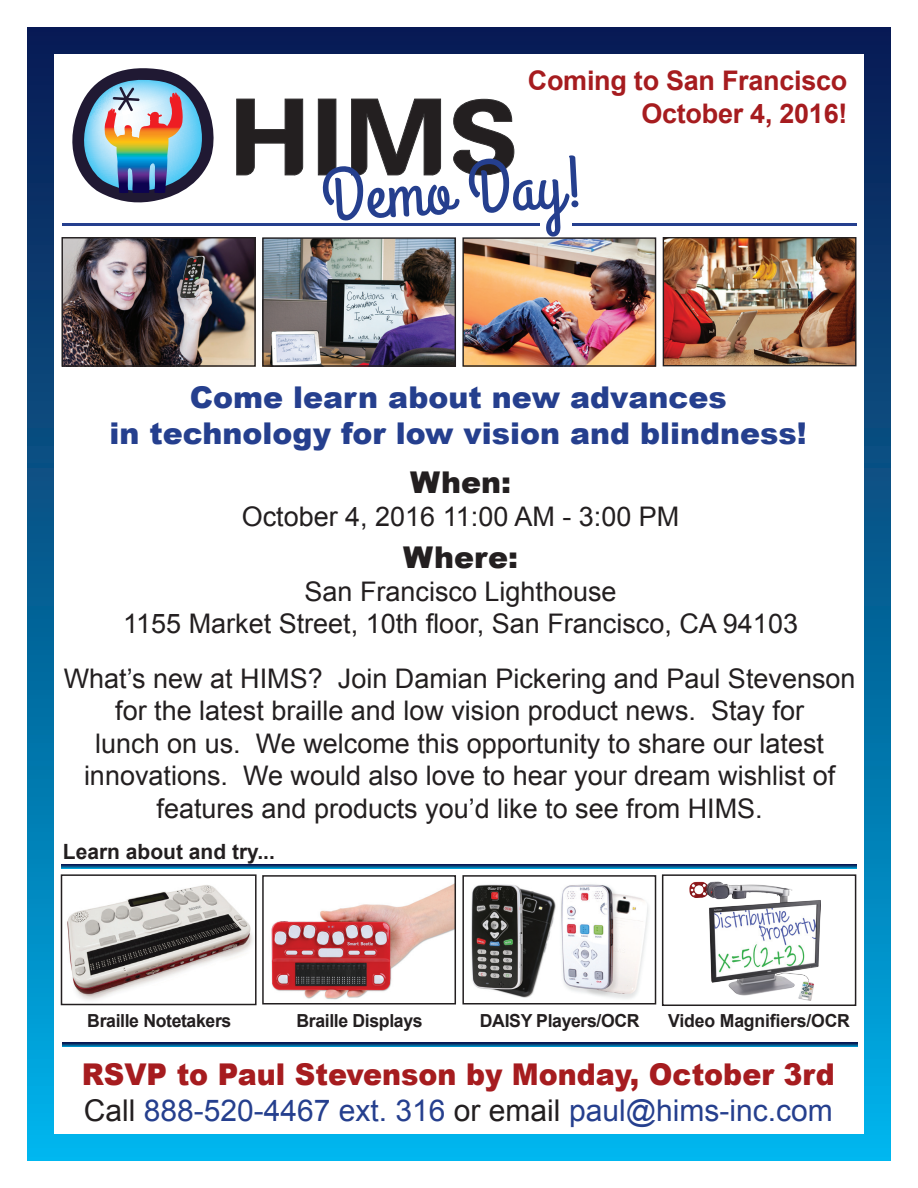
<style>
.page{position:relative;width:918px;height:1188px;background:#fff}
.page>*{position:absolute;margin:0;border:0;box-sizing:border-box;transform-origin:0 0}
.t1{font:72px "Grand Hotel";color:#253f8e}
.Headline{font:900 30px/36px "Arial";color:#a61c1f;scale:.95 1}
.Headline-2{font:900 30px/36px "Arial";color:#253f8e;text-align:center}
.Headline-3{font:900 30px "Arial";color:#231f20}
.Headline-4{font:27px/32.4px "Arial";color:#231f20;text-align:center}
.t2{font:700 27px "Arial";letter-spacing:-.01em;color:#a61c1f}
.t3{font:700 21px "Arial";color:#231f20}
.t4{font:700 18px "Arial";letter-spacing:-.02em;color:#231f20}
.s1{font-weight:400;color:#231f20}
.s2{font-weight:400;color:#253f8e}
</style>
<div class="page">
<div style="left:27px;top:27px;width:864px;height:1134px;background:linear-gradient(to bottom,#0c164c,#00afe6)"></div>
<div style="left:54px;top:54px;width:810px;height:1080px;background:#fff"></div>
<svg style="left:72px;top:68px;width:142px;height:135px"></svg>
<svg style="left:454px;top:99px;width:60px;height:76px"></svg>
<svg style="left:237px;top:99px;width:66px;height:76px"></svg>
<svg style="left:352px;top:99px;width:89px;height:76px"></svg>
<svg style="left:318px;top:99px;width:18px;height:76px"></svg>
<img style="left:63px;top:239px;width:191px;height:126px">
<div style="left:61px;top:237px;width:195px;height:130px;border:1px solid #231f20"></div>
<hr style="left:62px;top:223px;width:468px;height:2px;background:#253f8e">
<img style="left:264px;top:239px;width:190px;height:126px">
<div style="left:262px;top:237px;width:194px;height:130px;border:1px solid #231f20"></div>
<img style="left:464px;top:239px;width:190px;height:126px">
<div style="left:462px;top:237px;width:194px;height:130px;border:1px solid #231f20"></div>
<img style="left:665px;top:239px;width:190px;height:125px">
<div style="left:663px;top:237px;width:194px;height:129px;border:1px solid #231f20"></div>
<hr style="left:63px;top:223px;width:477px;height:2px;background:#253f8e">
<hr style="left:572px;top:223px;width:285px;height:2px;background:#253f8e">
<img style="left:271px;top:884px;width:182px;height:116px">
<div style="left:262px;top:875px;width:194px;height:130px;border:2px solid #231f20"></div>
<div style="left:462px;top:875px;width:194px;height:130px;border:2px solid #231f20"></div>
<svg style="left:61px;top:864px;width:796px;height:4px"></svg>
<svg style="left:63px;top:1043px;width:795px;height:4px"></svg>
<img style="left:67px;top:885px;width:186px;height:115px">
<div style="left:61px;top:874px;width:196px;height:131px;border:2px solid #231f20"></div>
<img style="left:561px;top:884px;width:88px;height:115px">
<img style="left:471px;top:884px;width:85px;height:114px">
<img style="left:689px;top:881px;width:132px;height:119px">
<div style="left:662px;top:874px;width:194px;height:132px;border:2px solid #231f20"></div>
<p class="t2" style="left:528px;top:63px;width:321px">Coming to San Francisco</p>
<p class="t2" style="left:641px;top:95px;width:208px">October 4, 2016!</p>
<p class="t1" style="left:320px;top:151px;width:265px;rotate:-3deg">Demo Day!</p>
<p class="Headline-2" style="left:110px;top:379px;width:699px">Come learn about new advances<br>in technology for low vision and blindness!</p>
<p class="Headline-3" style="left:410px;top:461px;width:103px">When:</p>
<p class="Headline-4" style="left:242px;top:500px;width:439px">October 4, 2016 11:00 AM - 3:00 PM</p>
<p class="Headline-3" style="left:403px;top:536px;width:116px">Where:</p>
<p class="Headline-4" style="left:123px;top:575px;width:676px">San Francisco Lighthouse<br>1155 Market Street, 10th floor, San Francisco, CA 94103</p>
<p class="Headline-4" style="left:64px;top:663px;width:793px">What’s new at HIMS? Join Damian Pickering and Paul Stevenson for the latest braille and low vision product news. Stay for<br>lunch on us. We welcome this opportunity to share our latest innovations. We would also love to hear your dream wishlist of features and products you’d like to see from HIMS.</p>
<p class="t3" style="left:63px;top:838px;width:213px">Learn about and try...</p>
<p class="t4" style="left:87px;top:1009px;width:145px">Braille Notetakers</p>
<p class="t4" style="left:297px;top:1009px;width:128px">Braille Displays</p>
<p class="t4" style="left:480px;top:1009px;width:161px">DAISY Players/OCR</p>
<p class="t4" style="left:668px;top:1009px;width:183px">Video Magnifiers/OCR</p>
<p class="Headline" style="left:82px;top:1055px;width:794px">RSVP to Paul Stevenson by Monday, October 3rd<br><span class="s1">Call</span> <span class="s2">888-520-4467 ext. 316</span> <span class="s1">or email</span> <span class="s2">paul@hims-inc.com</span></p>
</div>
